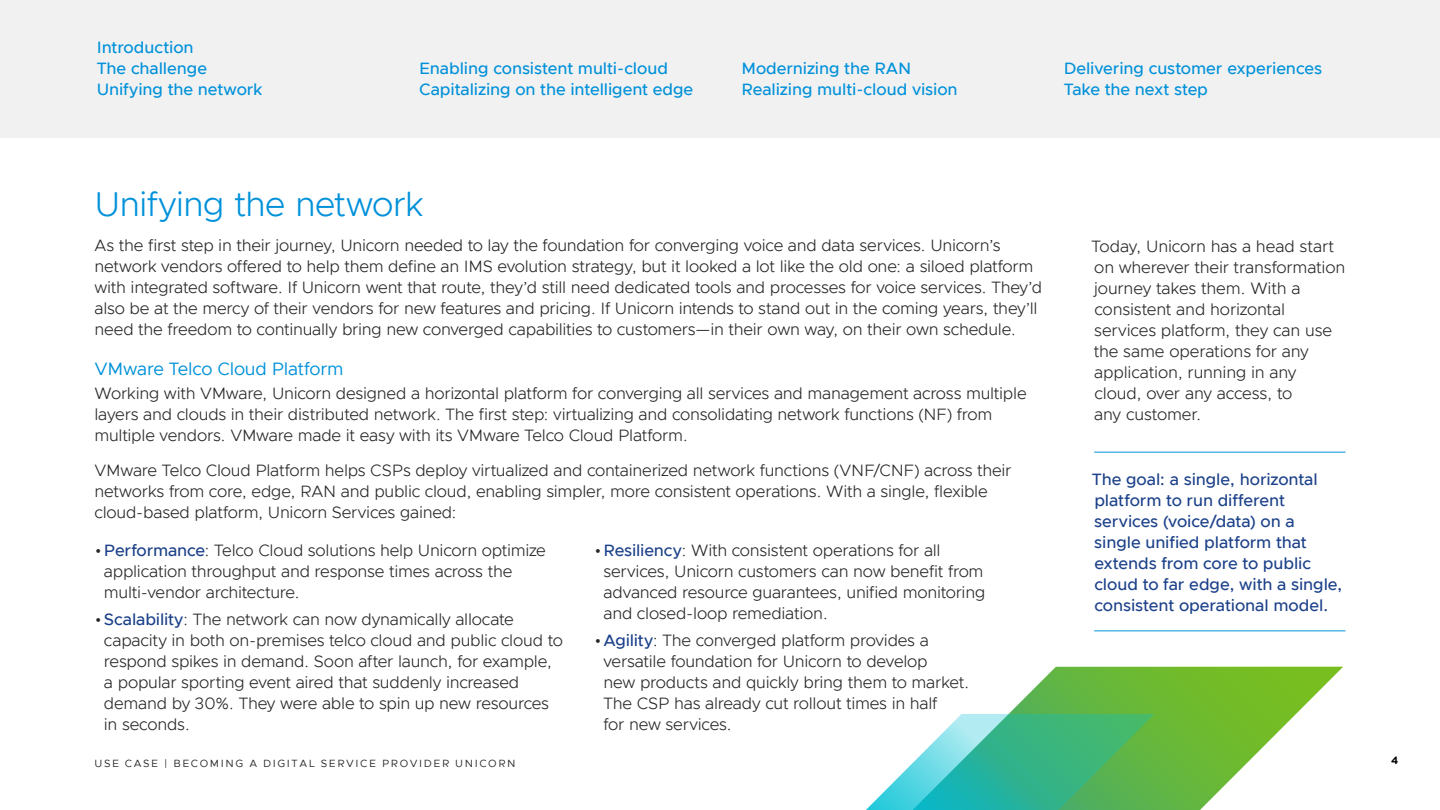
<style>
.page{position:relative;width:1440px;height:810px;background:#fff}
.page>*{position:absolute;margin:0;border:0;box-sizing:border-box;transform-origin:0 0}
._2a__SUBHEAD_1{font:300 34.5px "Metropolis";letter-spacing:-.02em;color:#0091da}
._2b__SUBHEAD_2{font:18px "Metropolis";letter-spacing:-.015em;color:#0091da}
._3a__BODY_TEXT{font:300 16.5px/21px "Metropolis";letter-spacing:-.015em;color:#262626}
.t1{font:500 16.5px/21px "Metropolis";letter-spacing:-.005em;color:#0091da}
._3a__BODY_TEXT-2{font:500 16.5px/21px "Metropolis";letter-spacing:-.005em;color:#1d428a}
.t2{font:10.5px "Metropolis";letter-spacing:.15em;color:#262626}
.t3{font:700 10.5px "Gotham";color:#000}
.s1{font-weight:500;color:#1d428a}
</style>
<div class="page">
<svg style="left:1008px;top:667px;width:335px;height:143px"></svg>
<svg style="left:866px;top:714px;width:288px;height:96px"></svg>
<div style="left:0;top:0;width:1440px;height:138px;background:#f1f1f1"></div>
<hr style="left:1094px;top:452px;width:251px;height:1px;background:#0091da">
<hr style="left:1094px;top:630px;width:251px;height:1px;background:#0091da">
<p class="t1" style="left:97px;top:37px;width:167px">Introduction<br>The challenge<br>Unifying the network</p>
<p class="t1" style="left:419px;top:58px;width:276px">Enabling consistent multi-cloud<br>Capitalizing on the intelligent edge</p>
<p class="t1" style="left:741px;top:58px;width:218px">Modernizing the RAN<br>Realizing multi-cloud vision</p>
<p class="t1" style="left:1064px;top:58px;width:260px">Delivering customer experiences<br>Take the next step</p>
<p class="_2a__SUBHEAD_1" style="left:94px;top:183px;width:330px">Unifying the network</p>
<p class="_3a__BODY_TEXT" style="left:94px;top:235px;width:949px">As the first step in their journey, Unicorn needed to lay the foundation for converging voice and data services. Unicorn’s network vendors offered to help them define an IMS evolution strategy, but it looked a lot like the old one: a siloed platform with integrated software. If Unicorn went that route, they’d still need dedicated tools and processes for voice services. They’d also be at the mercy of their vendors for new features and pricing. If Unicorn intends to stand out in the coming years, they’ll need the freedom to continually bring new converged capabilities to customers—in their own way, on their own schedule.</p>
<p class="_2b__SUBHEAD_2" style="left:94px;top:357px;width:251px">VMware Telco Cloud Platform</p>
<p class="_3a__BODY_TEXT" style="left:94px;top:383px;width:934px">Working with VMware, Unicorn designed a horizontal platform for converging all services and management across multiple layers and clouds in their distributed network. The first step: virtualizing and consolidating network functions (NF) from multiple vendors. VMware made it easy with its VMware Telco Cloud Platform.</p>
<p class="_3a__BODY_TEXT" style="left:94px;top:459px;width:919px">VMware Telco Cloud Platform helps CSPs deploy virtualized and containerized network functions (VNF/CNF) across their networks from core, edge, RAN and public cloud, enabling simpler, more consistent operations. With a single, flexible cloud-based platform, Unicorn Services gained:</p>
<p class="_3a__BODY_TEXT" style="left:104px;top:539px;width:443px;text-indent:-9px">•<span class="s1">Performance</span>: Telco Cloud solutions help Unicorn optimize application throughput and response times across the multi-vendor architecture.</p>
<p class="_3a__BODY_TEXT" style="left:104px;top:609px;width:460px;text-indent:-9px">•<span class="s1">Scalability</span>: The network can now dynamically allocate capacity in both on-premises telco cloud and public cloud to respond spikes in demand. Soon after launch, for example, a popular sporting event aired that suddenly increased demand by 30%. They were able to spin up new resources in seconds.</p>
<p class="_3a__BODY_TEXT" style="left:603px;top:539px;width:383px;text-indent:-9px">•<span class="s1">Resiliency</span>: With consistent operations for all services, Unicorn customers can now benefit from advanced resource guarantees, unified monitoring and closed-loop remediation.</p>
<p class="_3a__BODY_TEXT" style="left:603px;top:630px;width:367px;text-indent:-9px">•<span class="s1">Agility</span>: The converged platform provides a versatile foundation for Unicorn to develop<br>new products and quickly bring them to market.<br>The CSP has already cut rollout times in half<br>for new services.</p>
<p class="_3a__BODY_TEXT" style="left:1092px;top:236px;width:255px">Today, Unicorn has a head start on wherever their transformation journey takes them. With a consistent and horizontal services platform, they can use the same operations for any application, running in any<br>cloud, over any access, to<br>any customer.</p>
<p class="_3a__BODY_TEXT-2" style="left:1092px;top:469px;width:252px">The goal: a single, horizontal platform to run different services (voice/data) on a single unified platform that extends from core to public cloud to far edge, with a single, consistent operational model.</p>
<p class="t2" style="left:94px;top:757px;width:423px">USE CASE | BECOMING A DIGITAL SERVICE PROVIDER UNICORN</p>
<p class="t3" style="left:1391px;top:754px;width:9px">4</p>
</div>
